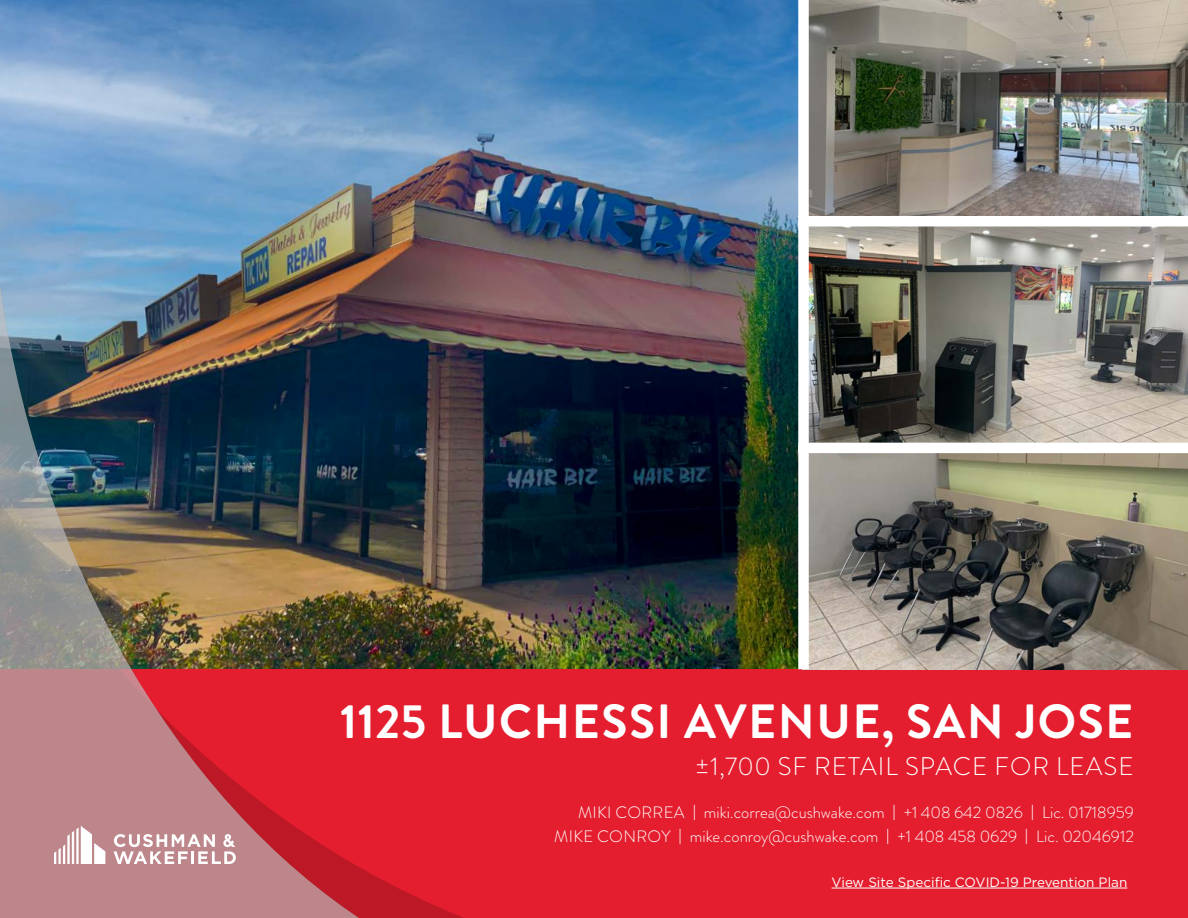
<style>
.page{position:relative;width:1188px;height:918px;background:#fff}
.page>*{position:absolute;margin:0;border:0;box-sizing:border-box;transform-origin:0 0}
.t1{font:700 48px "Brandon Grotesque";letter-spacing:.03em;color:#fff}
.t2{font:300 25.5px "Brandon Grotesque";letter-spacing:.04em;color:#fff}
.t3{font:300 16.5px/24px "Brandon Grotesque";color:#fff;text-align:right}
.t4{font:13.5px "Gotham";color:#fff}
.s1{font-family:"Gotham"}
</style>
<div class="page">
<img style="left:467px;top:0;width:331px;height:669px">
<div style="left:0;top:669px;width:1188px;height:249px;background:#e41e2e"></div>
<img style="left:0;top:0;width:467px;height:918px">
<img style="left:0;top:3px;width:426px;height:915px">
<svg style="left:54px;top:826px;width:51px;height:38px;background:#dbbdc0"></svg>
<svg style="left:114px;top:834px;width:122px;height:30px;background:#d4b1b5"></svg>
<hr style="left:832px;top:888px;width:295px;height:1px;background:#fff">
<img style="left:809px;top:0;width:379px;height:216px">
<img style="left:809px;top:226px;width:379px;height:217px">
<svg style="left:809px;top:453px;width:379px;height:216px;background:#7c796b"></svg>
<h1 class="t1" style="left:340px;top:688px;width:795px">1125 LUCHESSI AVENUE, SAN JOSE</h1>
<h2 class="t2" style="left:694px;top:749px;width:441px">±1,700 SF RETAIL SPACE FOR LEASE</h2>
<p class="t3" style="left:554px;top:801px;width:581px">MIKI CORREA <span class="s1">|</span> miki.correa@cushwake.com <span class="s1">|</span> +1 408 642 0826 <span class="s1">|</span> Lic. 01718959<br>MIKE CONROY <span class="s1">|</span> mike.conroy@cushwake.com <span class="s1">|</span> +1 408 458 0629 <span class="s1">|</span> Lic. 02046912</p>
<p class="t4" style="left:832px;top:873px;width:297px">View Site Specific COVID-19 Prevention Plan</p>
</div>
